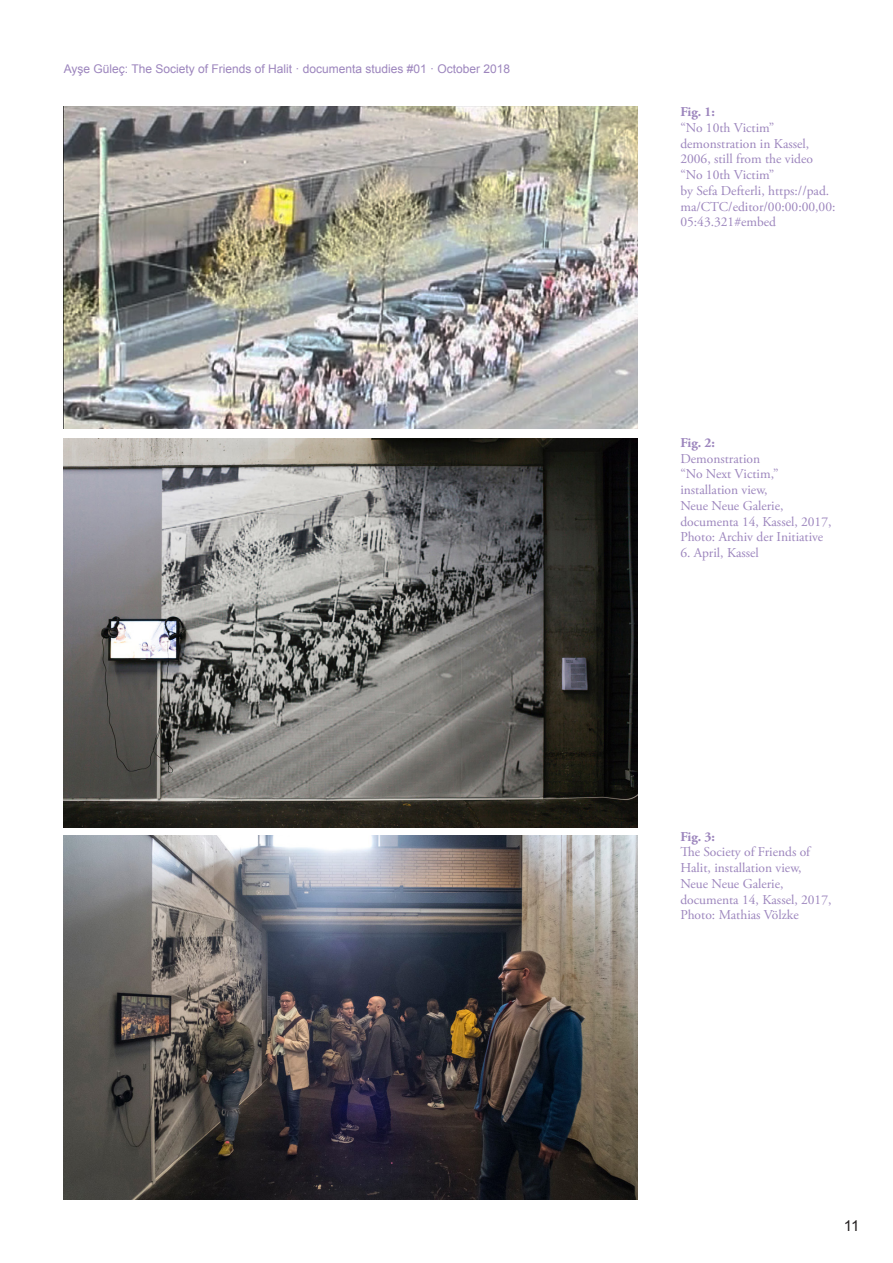
<style>
.page{position:relative;width:893px;height:1263px;background:#fff}
.page>*{position:absolute;margin:0;border:0;box-sizing:border-box;transform-origin:0 0}
.t1{font:15px "Arial";color:#231f20}
.Fliess_Garamond{font:13.5px/15.8px "Adobe Garamond Pro";color:#9c85bd}
.Fliess_Garamond-2{font:700 13.5px "Adobe Garamond Pro";letter-spacing:-.01em;color:#9c85bd}
.t2{font:12px "Arial";color:#9c85bd}
</style>
<div class="page">
<img style="left:64px;top:438px;width:574px;height:389px">
<img style="left:64px;top:106px;width:574px;height:322px">
<img style="left:64px;top:836px;width:574px;height:363px">
<p class="t2" style="left:64px;top:60px;width:448px">Ayşe Güleç: The Society of Friends of Halit · documenta studies #01 · October 2018</p>
<p class="Fliess_Garamond-2" style="left:680px;top:104px;width:36px">Fig. 1:</p>
<p class="Fliess_Garamond" style="left:680px;top:120px;width:134px">“No 10th Victim” demonstration in Kassel,<br>2006, still from the video “No 10th Victim”</p>
<p class="Fliess_Garamond" style="left:680px;top:183px;width:157px">by Sefa Defterli, https://pad. ma/CTC/editor/00:00:00,00:<br>05:43.321#embed</p>
<p class="Fliess_Garamond-2" style="left:680px;top:435px;width:36px">Fig. 2:</p>
<p class="Fliess_Garamond" style="left:680px;top:451px;width:81px">Demonstration</p>
<p class="Fliess_Garamond" style="left:680px;top:467px;width:100px">“No Next Victim,” installation view,</p>
<p class="Fliess_Garamond" style="left:680px;top:498px;width:105px">Neue Neue Galerie,</p>
<p class="Fliess_Garamond" style="left:680px;top:514px;width:153px">documenta 14, Kassel, 2017,</p>
<p class="Fliess_Garamond" style="left:680px;top:530px;width:144px">Photo: Archiv der Initiative</p>
<p class="Fliess_Garamond" style="left:680px;top:545px;width:80px">6. April, Kassel</p>
<p class="Fliess_Garamond-2" style="left:680px;top:828px;width:36px">Fig. 3:</p>
<p class="Fliess_Garamond" style="left:680px;top:845px;width:131px">The Society of Friends of<br>Halit, installation view,</p>
<p class="Fliess_Garamond" style="left:680px;top:876px;width:105px">Neue Neue Galerie,</p>
<p class="Fliess_Garamond" style="left:680px;top:892px;width:153px">documenta 14, Kassel, 2017,</p>
<p class="Fliess_Garamond" style="left:680px;top:908px;width:120px">Photo: Mathias Völzke</p>
<p class="t1" style="left:844px;top:1215px;width:17px">11</p>
</div>
